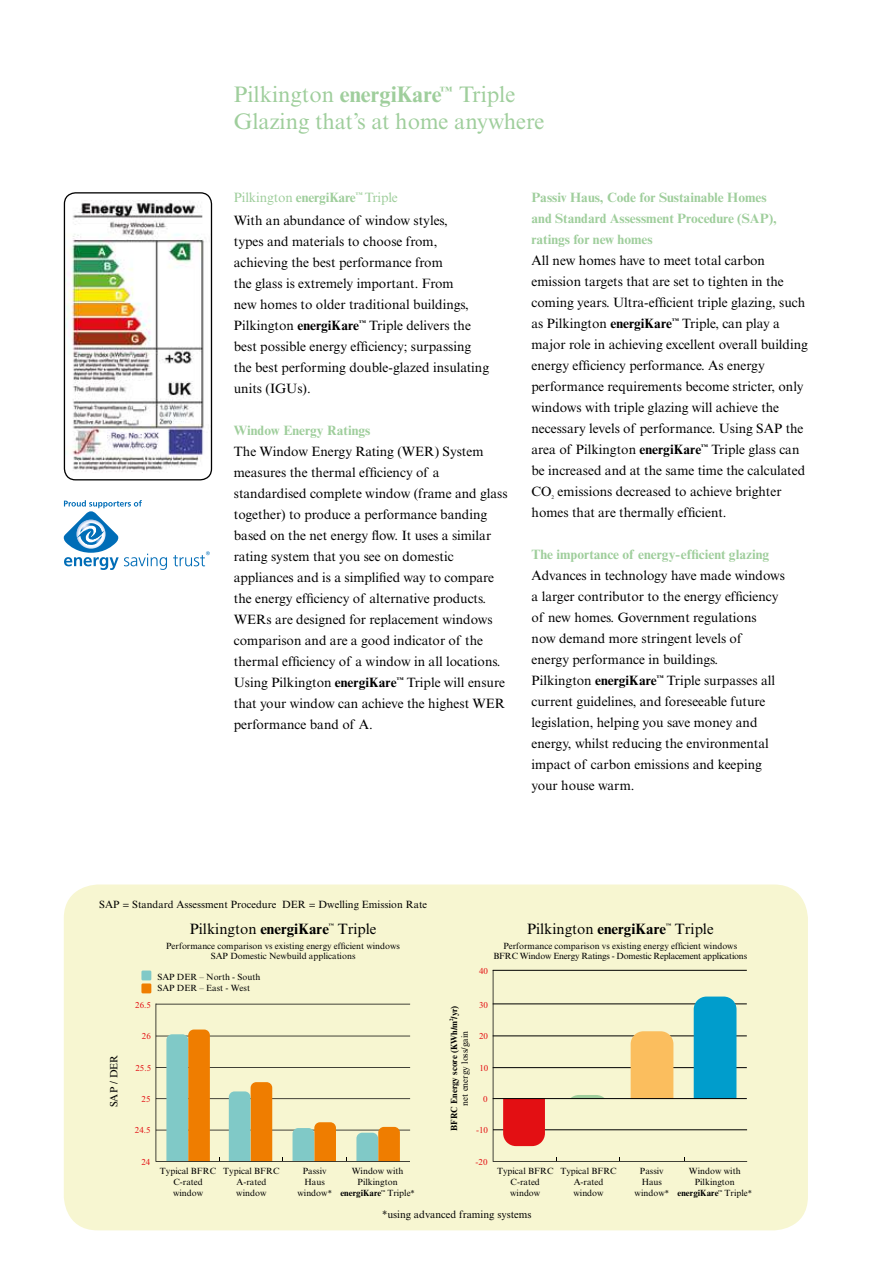
<style>
.page{position:relative;width:893px;height:1263px;background:#fff}
.page>*{position:absolute;margin:0;border:0;box-sizing:border-box;transform-origin:0 0}
.t1{font:22.5px/27px "Times NRMT";color:#9fce9c}
.t2{font:15px "Times NRMT";color:#000}
.t3{font:13.5px/21px "Times NRMT";color:#000}
.t4{font:700 13.5px/21px "Times NRMT";color:#9fce9c}
.t5{font:10.5px "Times NRMT";color:#000}
.t6{font:9px/10.8px "Times NRMT";color:#000;text-align:center}
.t7{font:9px/10.8px "Times NRMT";letter-spacing:-.025em;color:#000;text-align:center}
.t8{font:700 9px/10.8px "Times NRMT";color:#000;text-align:center}
.t9{font:9px "Times New Roman";color:#e30f13}
.t10{font:5.25px "Times NRMT";color:#000}
.t11{font:700 4.95px "Times NRMT";color:#000}
.t12{font:700 4.05px "Times NRMT";color:#000}
.s1{font-weight:700}
.s2{color:#9fce9c}
.s3{font-weight:700;color:#9fce9c}
.s4{font-weight:400}
.s5{font-size:8.55px}
</style>
<div class="page">
<img style="left:64px;top:200px;width:140px;height:273px">
<div style="left:64px;top:192px;width:148px;height:288px;border:1px solid #000;border-radius:11px"></div>
<svg style="left:173px;top:551px;width:37px;height:15px"></svg>
<svg style="left:64px;top:500px;width:103px;height:70px"></svg>
<div style="left:64px;top:884px;width:744px;height:346px;background:#f7f6d1;border-radius:34px"></div>
<svg style="left:493px;top:971px;width:254px;height:191px"></svg>
<div style="left:141px;top:970px;width:10px;height:10px;background:#80c9c7"></div>
<div style="left:141px;top:983px;width:10px;height:10px;background:#ef7d00"></div>
<hr style="left:493px;top:970px;width:254px;height:1px;background:#000">
<hr style="left:493px;top:1098px;width:254px;height:1px;background:#000">
<svg style="left:156px;top:1003px;width:254px;height:159px"></svg>
<h1 class="t1" style="left:234px;top:81px;width:312px">Pilkington <span class="s1">energiKare</span><sup>™</sup> Triple<br>Glazing that’s at home anywhere</h1>
<p class="t3" style="left:234px;top:185px;width:215px;line-height:23.1px"><span class="s2">Pilkington</span> <span class="s3">energiKare</span><sup>™</sup> <span class="s2">Triple<br></span>With an abundance of window styles,</p>
<p class="t3" style="left:234px;top:231px;width:257px">types and materials to choose from, achieving the best performance from<br>the glass is extremely important. From<br>new homes to older traditional buildings, Pilkington <span class="s1">energiKare</span><sup>™</sup> Triple delivers the best possible energy efficiency; surpassing the best performing double-glazed insulating units (IGUs).</p>
<p class="t4" style="left:234px;top:419px;width:138px">Window Energy Ratings</p>
<p class="t3" style="left:234px;top:441px;width:275px">The Window Energy Rating (WER) System measures the thermal efficiency of a standardised complete window (frame and glass together) to produce a performance banding based on the net energy flow. It uses a similar rating system that you see on domestic appliances and is a simplified way to compare the energy efficiency of alternative products.<br>WERs are designed for replacement windows comparison and are a good indicator of the thermal efficiency of a window in all locations.<br>Using Pilkington <span class="s1">energiKare</span><sup>™</sup> Triple will ensure that your window can achieve the highest WER performance band of A.</p>
<p class="t4" style="left:531px;top:186px;width:247px">Passiv Haus, Code for Sustainable Homes and Standard Assessment Procedure (SAP), ratings for new homes</p>
<p class="t3" style="left:531px;top:250px;width:278px">All new homes have to meet total carbon emission targets that are set to tighten in the coming years. Ultra-efficient triple glazing, such as Pilkington <span class="s1">energiKare</span><sup>™</sup> Triple, can play a major role in achieving excellent overall building energy efficiency performance. As energy performance requirements become stricter, only windows with triple glazing will achieve the necessary levels of performance. Using SAP the area of Pilkington <span class="s1">energiKare</span><sup>™</sup> Triple glass can be increased and at the same time the calculated CO emissions decreased to achieve brighter</p>
<p class="t10" style="left:552px;top:494px;width:4px">2</p>
<p class="t3" style="left:532px;top:502px;width:197px">homes that are thermally efficient.</p>
<p class="t4" style="left:532px;top:543px;width:239px">The importance of energy-efficient glazing</p>
<p class="t3" style="left:531px;top:565px;width:255px">Advances in technology have made windows a larger contributor to the energy efficiency of new homes. Government regulations<br>now demand more stringent levels of<br>energy performance in buildings.<br>Pilkington <span class="s1">energiKare</span><sup>™</sup> Triple surpasses all current guidelines, and foreseeable future legislation, helping you save money and energy, whilst reducing the environmental impact of carbon emissions and keeping your house warm.</p>
<p class="t5" style="left:99px;top:899px;width:329px">SAP = Standard Assessment Procedure DER = Dwelling Emission Rate</p>
<p class="t5" style="left:108px;top:1107px;width:54px;rotate:-90deg">SAP / DER</p>
<p class="t2" style="left:190px;top:920px;width:141px">Pilkington <span class="s1">energiKare</span></p>
<p class="t11" style="left:329px;top:922px;width:6px">™</p>
<p class="t2" style="left:338px;top:920px;width:40px">Triple</p>
<p class="t6" style="left:166px;top:940px;width:235px">Performance comparison vs existing energy efficient windows<br>SAP Domestic Newbuild applications</p>
<p class="t2" style="left:527px;top:920px;width:141px">Pilkington <span class="s1">energiKare</span></p>
<p class="t11" style="left:666px;top:922px;width:6px">™</p>
<p class="t2" style="left:675px;top:920px;width:40px">Triple</p>
<p class="t7" style="left:493px;top:940px;width:255px">Performance comparison vs existing energy efficient windows<br>BFRC Window Energy Ratings - Domestic Replacement applications</p>
<p class="t6" style="left:157px;top:971px;width:105px;text-align:left">SAP DER – North - South<br>SAP DER – East - West</p>
<p class="t9" style="left:479px;top:966px;width:10px">40</p>
<p class="t9" style="left:135px;top:999px;width:17px">26.5</p>
<p class="t9" style="left:142px;top:1031px;width:10px">26</p>
<p class="t9" style="left:135px;top:1062px;width:17px">25.5</p>
<p class="t9" style="left:142px;top:1093px;width:10px">25</p>
<p class="t9" style="left:135px;top:1125px;width:17px">24.5</p>
<p class="t9" style="left:479px;top:999px;width:10px">30</p>
<p class="t8" style="left:448px;top:1130px;width:126px;rotate:-90deg">BFRC Energy score (KWh/m<sup>2</sup>/yr) <span class="s4">net energy loss/gain</span></p>
<p class="t9" style="left:479px;top:1031px;width:10px">20</p>
<p class="t9" style="left:479px;top:1062px;width:10px">10</p>
<p class="t9" style="left:483px;top:1093px;width:6px">0</p>
<p class="t9" style="left:476px;top:1125px;width:13px">-10</p>
<p class="t9" style="left:141px;top:1156px;width:10px">24</p>
<p class="t9" style="left:476px;top:1156px;width:13px">-20</p>
<p class="t6" style="left:160px;top:1166px;width:58px">Typical BFRC<br>C-rated window</p>
<p class="t6" style="left:223px;top:1166px;width:58px">Typical BFRC<br>A-rated window</p>
<p class="t6" style="left:297px;top:1166px;width:36px">Passiv<br>Haus window<span class="s5">*</span></p>
<p class="t6" style="left:352px;top:1166px;width:53px">Window with<br>Pilkington</p>
<p class="t8" style="left:340px;top:1187px;width:43px">energiKare</p>
<p class="t12" style="left:381px;top:1189px;width:5px">™</p>
<p class="t6" style="left:387px;top:1187px;width:29px">Triple<span class="s5">*</span></p>
<p class="t6" style="left:497px;top:1166px;width:58px">Typical BFRC<br>C-rated window</p>
<p class="t6" style="left:560px;top:1166px;width:58px">Typical BFRC<br>A-rated window</p>
<p class="t6" style="left:635px;top:1166px;width:36px">Passiv<br>Haus window<span class="s5">*</span></p>
<p class="t6" style="left:689px;top:1166px;width:53px">Window with<br>Pilkington</p>
<p class="t8" style="left:677px;top:1187px;width:43px">energiKare</p>
<p class="t12" style="left:718px;top:1189px;width:5px">™</p>
<p class="t6" style="left:724px;top:1187px;width:29px">Triple<span class="s5">*</span></p>
<p class="t5" style="left:382px;top:1208px;width:151px">*using advanced framing systems</p>
</div>
